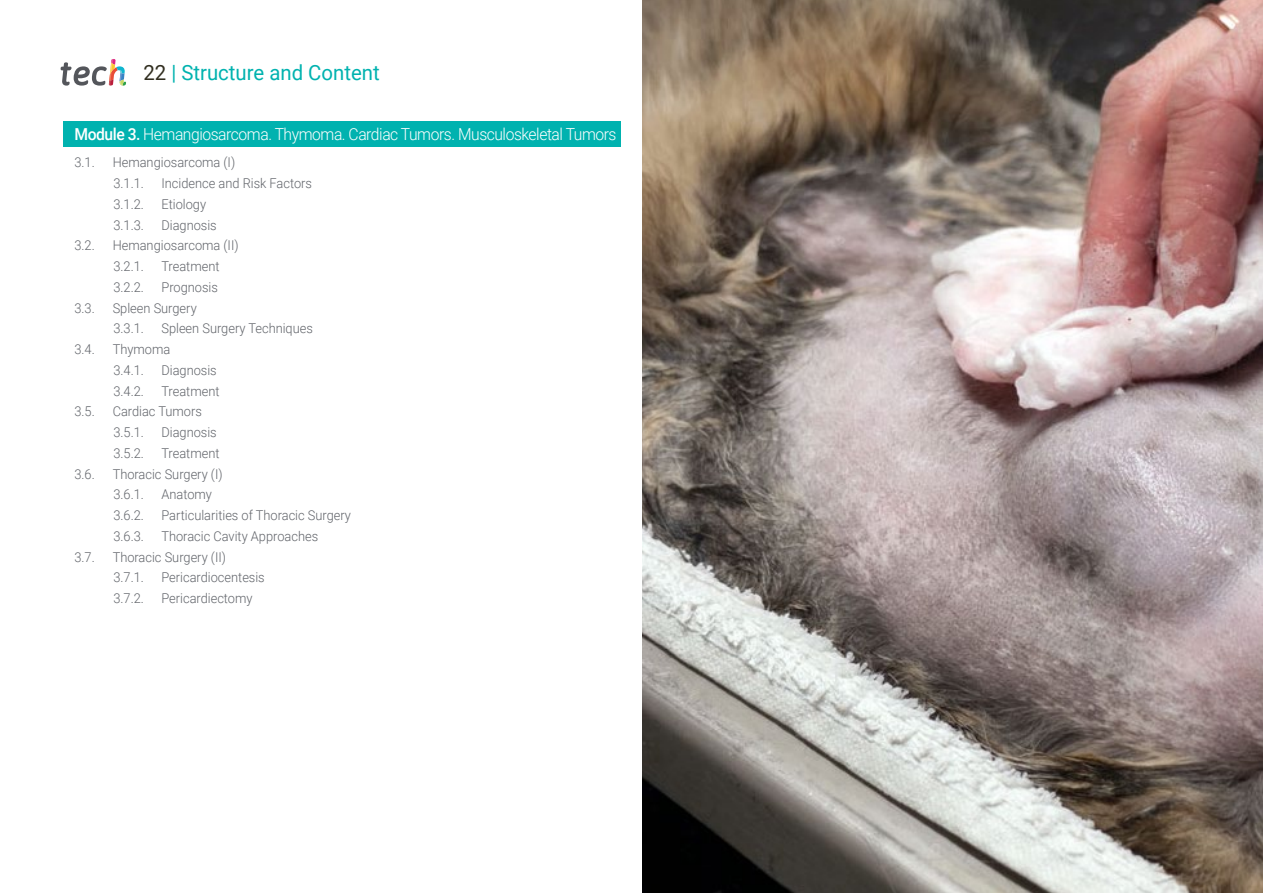
<style>
.page{position:relative;width:1263px;height:893px;background:#fff}
.page>*{position:absolute;margin:0;border:0;box-sizing:border-box;transform-origin:0 0}
.t1{font:21px "Roboto";color:#00b2af}
.t2{font:300 16.5px "Roboto";letter-spacing:-.03em;color:#fff;scale:.95 1}
.t3{font:300 13.5px/20.7px "Roboto";color:#61646a;scale:.95 1}
.s1{color:#312e20}
.s2{font-weight:500}
</style>
<div class="page">
<div style="left:63px;top:121px;width:558px;height:25px;background:#00b2af"></div>
<svg style="left:61px;top:59px;width:65px;height:27px"></svg>
<img style="left:642px;top:0;width:621px;height:893px">
<h1 class="t1" style="left:144px;top:57px;width:238px"><span class="s1">22</span> | Structure and Content</h1>
<p class="t2" style="left:74px;top:123px;width:572px"><span class="s2">Module 3.</span> Hemangiosarcoma. Thymoma. Cardiac Tumors. Musculoskeletal Tumors</p>
<p class="t3" style="left:74px;top:152px;width:23px">3.1.</p>
<p class="t3" style="left:113px;top:152px;width:130px">Hemangiosarcoma (I)<br>3.1.1.</p>
<p class="t3" style="left:161px;top:172px;width:160px">Incidence and Risk Factors</p>
<p class="t3" style="left:113px;top:193px;width:34px">3.1.2.</p>
<p class="t3" style="left:161px;top:193px;width:49px">Etiology</p>
<p class="t3" style="left:113px;top:214px;width:34px">3.1.3.</p>
<p class="t3" style="left:161px;top:214px;width:60px">Diagnosis</p>
<p class="t3" style="left:74px;top:235px;width:23px">3.2.</p>
<p class="t3" style="left:113px;top:235px;width:134px">Hemangiosarcoma (II)<br>3.2.1.</p>
<p class="t3" style="left:161px;top:255px;width:63px">Treatment</p>
<p class="t3" style="left:113px;top:276px;width:34px">3.2.2.</p>
<p class="t3" style="left:161px;top:276px;width:61px">Prognosis</p>
<p class="t3" style="left:74px;top:297px;width:23px">3.3.</p>
<p class="t3" style="left:113px;top:297px;width:90px">Spleen Surgery<br>3.3.1.</p>
<p class="t3" style="left:161px;top:318px;width:161px">Spleen Surgery Techniques</p>
<p class="t3" style="left:74px;top:338px;width:23px">3.4.</p>
<p class="t3" style="left:113px;top:338px;width:62px">Thymoma<br>3.4.1.</p>
<p class="t3" style="left:161px;top:359px;width:60px">Diagnosis</p>
<p class="t3" style="left:113px;top:380px;width:34px">3.4.2.</p>
<p class="t3" style="left:161px;top:380px;width:63px">Treatment</p>
<p class="t3" style="left:74px;top:401px;width:23px">3.5.</p>
<p class="t3" style="left:113px;top:401px;width:95px">Cardiac Tumors<br>3.5.1.</p>
<p class="t3" style="left:161px;top:421px;width:60px">Diagnosis</p>
<p class="t3" style="left:113px;top:442px;width:34px">3.5.2.</p>
<p class="t3" style="left:161px;top:442px;width:63px">Treatment</p>
<p class="t3" style="left:74px;top:463px;width:23px">3.6.</p>
<p class="t3" style="left:113px;top:463px;width:117px">Thoracic Surgery (I)<br>3.6.1.</p>
<p class="t3" style="left:161px;top:484px;width:55px">Anatomy</p>
<p class="t3" style="left:113px;top:504px;width:34px">3.6.2.</p>
<p class="t3" style="left:161px;top:504px;width:201px">Particularities of Thoracic Surgery</p>
<p class="t3" style="left:113px;top:525px;width:34px">3.6.3.</p>
<p class="t3" style="left:161px;top:525px;width:166px">Thoracic Cavity Approaches</p>
<p class="t3" style="left:74px;top:546px;width:23px">3.7.</p>
<p class="t3" style="left:113px;top:546px;width:121px">Thoracic Surgery (II)<br>3.7.1.</p>
<p class="t3" style="left:161px;top:567px;width:110px">Pericardiocentesis</p>
<p class="t3" style="left:113px;top:587px;width:34px">3.7.2.</p>
<p class="t3" style="left:161px;top:587px;width:97px">Pericardiectomy</p>
</div>
